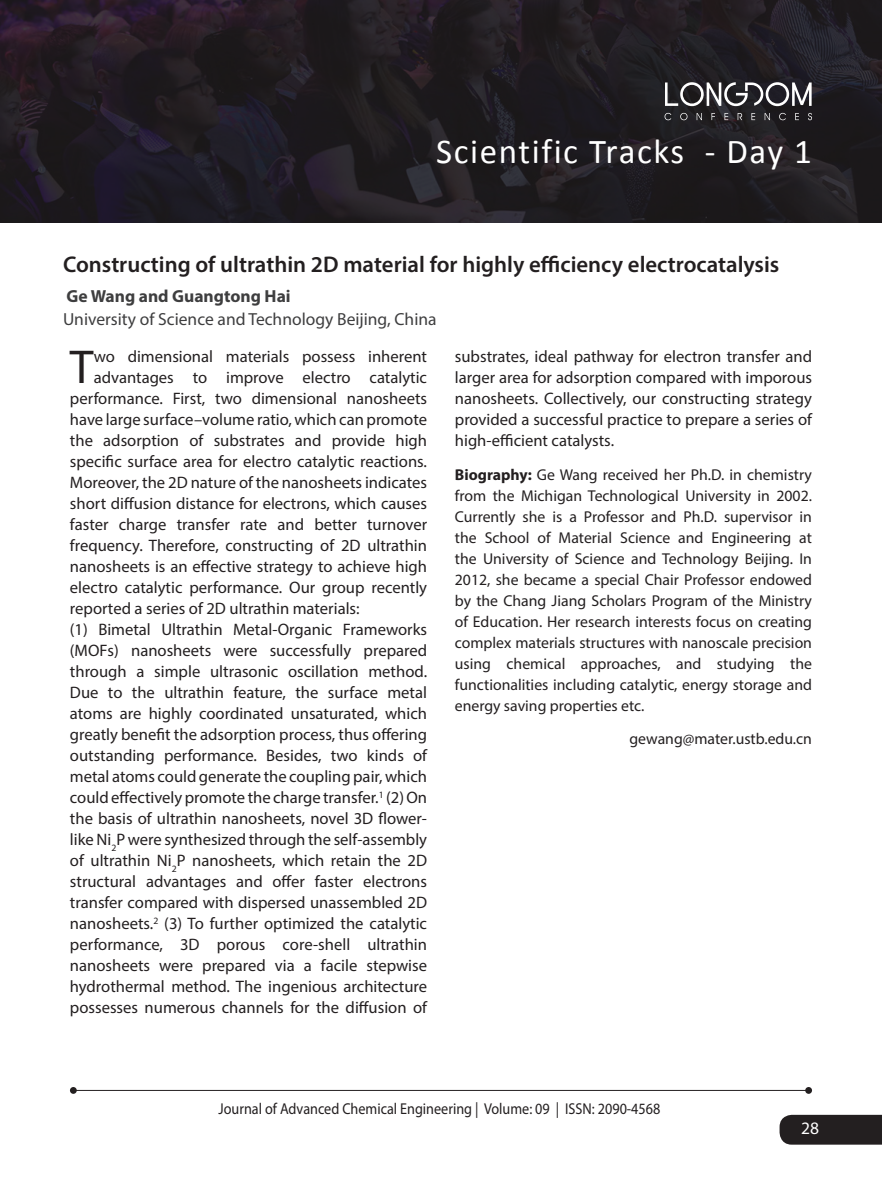
<style>
.page{position:relative;width:882px;height:1197px;background:#fff}
.page>*{position:absolute;margin:0;border:0;box-sizing:border-box;transform-origin:0 0}
.Mail_ID{font:47.77px "Myriad Pro";color:#231f20}
.t1{font:35px "Calibri";letter-spacing:.045em;color:#fff}
.t2{font:600 22.75px "Myriad Pro";color:#231f20}
.t3{font:17.5px "Myriad Pro";color:#3e3e3f}
.t4{font:700 17.5px "Myriad Pro";color:#3e3e3f}
.t5{font:17.5px "Myriad Pro";color:#fff}
.Mail_ID-2{font:16.62px/21px "Myriad Pro";color:#231f20;text-align:justify}
.Abstract{font:15.75px/21px "Myriad Pro";color:#231f20;text-align:justify}
.Abstract-2{font:15.75px "Myriad Pro";color:#231f20;scale:.9 1}
.s1{font-weight:700}
</style>
<div class="page">
<img style="left:0;top:0;width:882px;height:223px">
<div style="left:780px;top:1115px;width:102px;height:30px;background:#231f20"></div>
<div style="left:70px;top:1087px;width:7px;height:7px;background:#231f20;border-radius:50%"></div>
<hr style="left:73px;top:1090px;width:738px;height:1px;background:#231f20">
<div style="left:805px;top:1087px;width:7px;height:7px;background:#231f20;border-radius:50%"></div>
<svg style="left:665px;top:82px;width:147px;height:24px"></svg>
<svg style="left:665px;top:113px;width:6px;height:7px"></svg>
<svg style="left:680px;top:113px;width:7px;height:7px"></svg>
<svg style="left:697px;top:113px;width:5px;height:7px"></svg>
<svg style="left:712px;top:113px;width:3px;height:7px"></svg>
<svg style="left:725px;top:113px;width:3px;height:7px"></svg>
<svg style="left:738px;top:113px;width:4px;height:7px"></svg>
<svg style="left:751px;top:113px;width:4px;height:7px"></svg>
<svg style="left:765px;top:113px;width:5px;height:7px"></svg>
<svg style="left:779px;top:113px;width:7px;height:7px"></svg>
<svg style="left:795px;top:113px;width:4px;height:7px"></svg>
<svg style="left:808px;top:113px;width:4px;height:7px"></svg>
<p class="t1" style="left:436px;top:129px;width:377px">Scientific Tracks - Day 1</p>
<p class="t2" style="left:63px;top:250px;width:718px">Constructing of ultrathin 2D material for highly efficiency electrocatalysis</p>
<p class="t4" style="left:67px;top:285px;width:226px">Ge Wang and Guangtong Hai</p>
<p class="t3" style="left:63px;top:308px;width:375px">University of Science and Technology Beijing, China</p>
<p class="Mail_ID" style="left:70px;top:338px;width:25px">T</p>
<p class="Mail_ID-2" style="left:94px;top:346px;width:335px">wo dimensional materials possess inherent</p>
<p class="Mail_ID-2" style="left:94px;top:367px;width:335px">advantages to improve electro catalytic</p>
<p class="Mail_ID-2" style="left:70px;top:388px;width:359px">performance. First, two dimensional nanosheets</p>
<p class="Mail_ID-2" style="left:70px;top:409px;width:359px">have large surface–volume ratio, which can promote</p>
<p class="Mail_ID-2" style="left:70px;top:430px;width:359px">the adsorption of substrates and provide high</p>
<p class="Mail_ID-2" style="left:70px;top:451px;width:359px">specific surface area for electro catalytic reactions.</p>
<p class="Mail_ID-2" style="left:70px;top:472px;width:359px">Moreover, the 2D nature of the nanosheets indicates</p>
<p class="Mail_ID-2" style="left:70px;top:493px;width:359px">short diffusion distance for electrons, which causes</p>
<p class="Mail_ID-2" style="left:70px;top:514px;width:359px">faster charge transfer rate and better turnover</p>
<p class="Mail_ID-2" style="left:70px;top:535px;width:359px">frequency. Therefore, constructing of 2D ultrathin</p>
<p class="Mail_ID-2" style="left:70px;top:556px;width:359px">nanosheets is an effective strategy to achieve high</p>
<p class="Mail_ID-2" style="left:70px;top:577px;width:359px">electro catalytic performance. Our group recently</p>
<p class="Mail_ID-2" style="left:70px;top:598px;width:291px">reported a series of 2D ultrathin materials:</p>
<p class="Mail_ID-2" style="left:70px;top:619px;width:359px">(1) Bimetal Ultrathin Metal-Organic Frameworks (MOFs) nanosheets were successfully prepared through a simple ultrasonic oscillation method.<br>Due to the ultrathin feature, the surface metal atoms are highly coordinated unsaturated, which greatly benefit the adsorption process, thus offering outstanding performance. Besides, two kinds of metal atoms could generate the coupling pair, which could effectively promote the charge transfer.<sup>1</sup> (2) On the basis of ultrathin nanosheets, novel 3D flower&shy;like Ni<sub>2</sub>P were synthesized through the self-assembly of ultrathin Ni<sub>2</sub>P nanosheets, which retain the 2D structural advantages and offer faster electrons transfer compared with dispersed unassembled 2D nanosheets.<sup>2</sup> (3) To further optimized the catalytic performance, 3D porous core-shell ultrathin nanosheets were prepared via a facile stepwise hydrothermal method. The ingenious architecture possesses numerous channels for the diffusion of</p>
<p class="Mail_ID-2" style="left:455px;top:346px;width:359px">substrates, ideal pathway for electron transfer and larger area for adsorption compared with imporous nanosheets. Collectively, our constructing strategy provided a successful practice to prepare a series of high-efficient catalysts.</p>
<p class="Abstract" style="left:455px;top:464px;width:359px"><span class="s1">Biography:</span> Ge Wang received her Ph.D. in chemistry from the Michigan Technological University in 2002.<br>Currently she is a Professor and Ph.D. supervisor in the School of Material Science and Engineering at the University of Science and Technology Beijing. In 2012, she became a special Chair Professor endowed by the Chang Jiang Scholars Program of the Ministry of Education. Her research interests focus on creating complex materials structures with nanoscale precision using chemical approaches, and studying the functionalities including catalytic, energy storage and energy saving properties etc.</p>
<p class="Abstract" style="left:629px;top:728px;width:184px">gewang@mater.ustb.edu.cn</p>
<p class="Abstract-2" style="left:219px;top:1099px;width:492px">Journal of Advanced Chemical Engineering | Volume: 09 | ISSN: 2090-4568</p>
<p class="t5" style="left:801px;top:1117px;width:19px">28</p>
</div>
